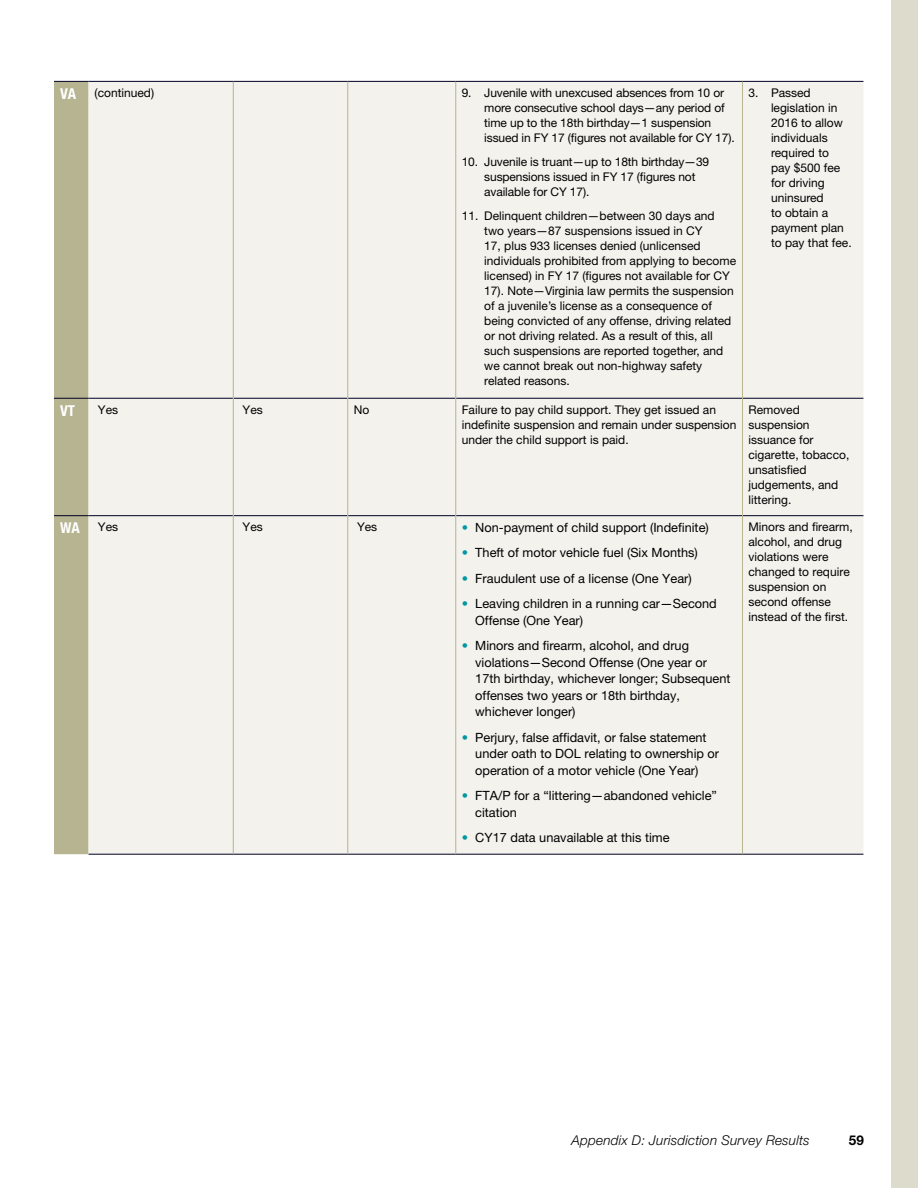
<style>
.page{position:relative;width:918px;height:1188px;background:#fff}
.page>*{position:absolute;margin:0;border:0;box-sizing:border-box;transform-origin:0 0}
.t1{font:700 condensed 15px "Helvetica Neue";color:#fff}
.t2{font:italic 300 13.5px "Helvetica Neue";letter-spacing:.015em;color:#000}
.t3{font:700 13.5px "Helvetica Neue";color:#000}
.t4{font:12.75px/16.5px "Helvetica Neue";color:#000}
.t5{font:12px/15px "Helvetica Neue";color:#000}
.s1{font-weight:700;font-stretch:condensed;font-size:15px;color:#fff}
.s2{color:#0097a0}
</style>
<div class="page">
<div style="left:891px;top:0;width:27px;height:1188px;background:#dddbcb"></div>
<div style="left:54px;top:82px;width:35px;height:772px;background:#b6b491"></div>
<div style="left:89px;top:82px;width:774px;height:772px;background:#f3f2ed"></div>
<hr style="left:54px;top:81px;width:35px;height:1px;background:#002">
<hr style="left:89px;top:81px;width:144px;height:1px;background:#002">
<hr style="left:233px;top:81px;width:115px;height:1px;background:#002">
<hr style="left:348px;top:81px;width:108px;height:1px;background:#002">
<hr style="left:456px;top:81px;width:286px;height:1px;background:#002">
<hr style="left:742px;top:81px;width:121px;height:1px;background:#002">
<hr style="left:54px;top:398px;width:35px;height:1px;background:#002">
<hr style="left:89px;top:398px;width:144px;height:1px;background:#002">
<hr style="left:234px;top:398px;width:113px;height:1px;background:#002">
<hr style="left:348px;top:398px;width:107px;height:1px;background:#002">
<hr style="left:456px;top:398px;width:286px;height:1px;background:#002">
<hr style="left:743px;top:398px;width:120px;height:1px;background:#002">
<hr style="left:54px;top:515px;width:35px;height:1px;background:#002">
<hr style="left:89px;top:515px;width:144px;height:1px;background:#002">
<hr style="left:234px;top:515px;width:113px;height:1px;background:#002">
<hr style="left:348px;top:515px;width:107px;height:1px;background:#002">
<hr style="left:456px;top:515px;width:286px;height:1px;background:#002">
<hr style="left:743px;top:515px;width:120px;height:1px;background:#002">
<hr style="left:89px;top:854px;width:144px;height:1px;background:#002">
<hr style="left:233px;top:854px;width:115px;height:1px;background:#002">
<hr style="left:348px;top:854px;width:108px;height:1px;background:#002">
<hr style="left:456px;top:854px;width:286px;height:1px;background:#002">
<hr style="left:742px;top:854px;width:121px;height:1px;background:#002">
<hr style="left:233px;top:82px;width:1px;height:316px;background:#b6b491">
<hr style="left:347px;top:82px;width:1px;height:316px;background:#b6b491">
<hr style="left:455px;top:82px;width:1px;height:316px;background:#b6b491">
<hr style="left:742px;top:82px;width:1px;height:316px;background:#b6b491">
<hr style="left:233px;top:398px;width:1px;height:118px;background:#b6b491">
<hr style="left:347px;top:398px;width:1px;height:118px;background:#b6b491">
<hr style="left:455px;top:398px;width:1px;height:118px;background:#b6b491">
<hr style="left:742px;top:398px;width:1px;height:118px;background:#b6b491">
<hr style="left:233px;top:516px;width:1px;height:338px;background:#b6b491">
<hr style="left:347px;top:516px;width:1px;height:338px;background:#b6b491">
<hr style="left:455px;top:516px;width:1px;height:338px;background:#b6b491">
<hr style="left:742px;top:516px;width:1px;height:338px;background:#b6b491">
<p class="t5" style="left:60px;top:85px;width:96px"><span class="s1">VA</span> (continued)</p>
<p class="t5" style="left:484px;top:85px;width:252px;text-indent:-22px">9. Juvenile with unexcused absences from 10 or more consecutive school days—any period of time up to the 18th birthday—1 suspension issued in FY 17 (figures not available for CY 17).</p>
<p class="t5" style="left:484px;top:154px;width:227px;text-indent:-22px">10. Juvenile is truant—up to 18th birthday—39 suspensions issued in FY 17 (figures not available for CY 17).</p>
<p class="t5" style="left:484px;top:208px;width:253px;text-indent:-22px">11. Delinquent children—between 30 days and two years—87 suspensions issued in CY<br>17, plus 933 licenses denied (unlicensed individuals prohibited from applying to become licensed) in FY 17 (figures not available for CY 17). Note—Virginia law permits the suspension of a juvenile’s license as a consequence of being convicted of any offense, driving related or not driving related. As a result of this, all such suspensions are reported together, and we cannot break out non-highway safety related reasons.</p>
<p class="t5" style="left:771px;top:85px;width:82px;text-indent:-22px">3. Passed legislation in<br>2016 to allow individuals required to<br>pay $500 fee for driving uninsured<br>to obtain a payment plan to pay that fee.</p>
<p class="t1" style="left:60px;top:401px;width:16px">VT</p>
<p class="t5" style="left:98px;top:402px;width:22px">Yes</p>
<p class="t5" style="left:243px;top:402px;width:22px">Yes</p>
<p class="t5" style="left:354px;top:402px;width:17px">No</p>
<p class="t5" style="left:462px;top:402px;width:276px">Failure to pay child support. They get issued an indefinite suspension and remain under suspension under the child support is paid.</p>
<p class="t5" style="left:749px;top:402px;width:102px">Removed suspension issuance for cigarette, tobacco, unsatisfied judgements, and littering.</p>
<p class="t1" style="left:60px;top:519px;width:21px">WA</p>
<p class="t5" style="left:98px;top:519px;width:22px">Yes</p>
<p class="t5" style="left:243px;top:519px;width:22px">Yes</p>
<p class="t5" style="left:357px;top:519px;width:22px">Yes</p>
<p class="t4" style="left:462px;top:519px;width:249px"><span class="s2">•</span> Non-payment of child support (Indefinite)</p>
<p class="t4" style="left:462px;top:544px;width:238px"><span class="s2">•</span> Theft of motor vehicle fuel (Six Months)</p>
<p class="t4" style="left:462px;top:570px;width:232px"><span class="s2">•</span> Fraudulent use of a license (One Year)</p>
<p class="t4" style="left:475px;top:595px;width:243px;text-indent:-14px"><span class="s2">•</span> Leaving children in a running car—Second<br>Offense (One Year)</p>
<p class="t4" style="left:475px;top:637px;width:257px;text-indent:-14px"><span class="s2">•</span> Minors and firearm, alcohol, and drug violations—Second Offense (One year or 17th birthday, whichever longer; Subsequent offenses two years or 18th birthday, whichever longer)</p>
<p class="t4" style="left:475px;top:729px;width:245px;text-indent:-14px"><span class="s2">•</span> Perjury, false affidavit, or false statement under oath to DOL relating to ownership or operation of a motor vehicle (One Year)</p>
<p class="t4" style="left:475px;top:787px;width:243px;text-indent:-14px"><span class="s2">•</span> FTA/P for a “littering—abandoned vehicle” citation</p>
<p class="t4" style="left:462px;top:829px;width:209px"><span class="s2">•</span> CY17 data unavailable at this time</p>
<p class="t5" style="left:748px;top:519px;width:106px">Minors and firearm, alcohol, and drug violations were changed to require suspension on second offense instead of the first.</p>
<p class="t2" style="left:572px;top:1132px;width:240px">Appendix D: Jurisdiction Survey Results</p>
<p class="t3" style="left:849px;top:1132px;width:17px">59</p>
</div>
